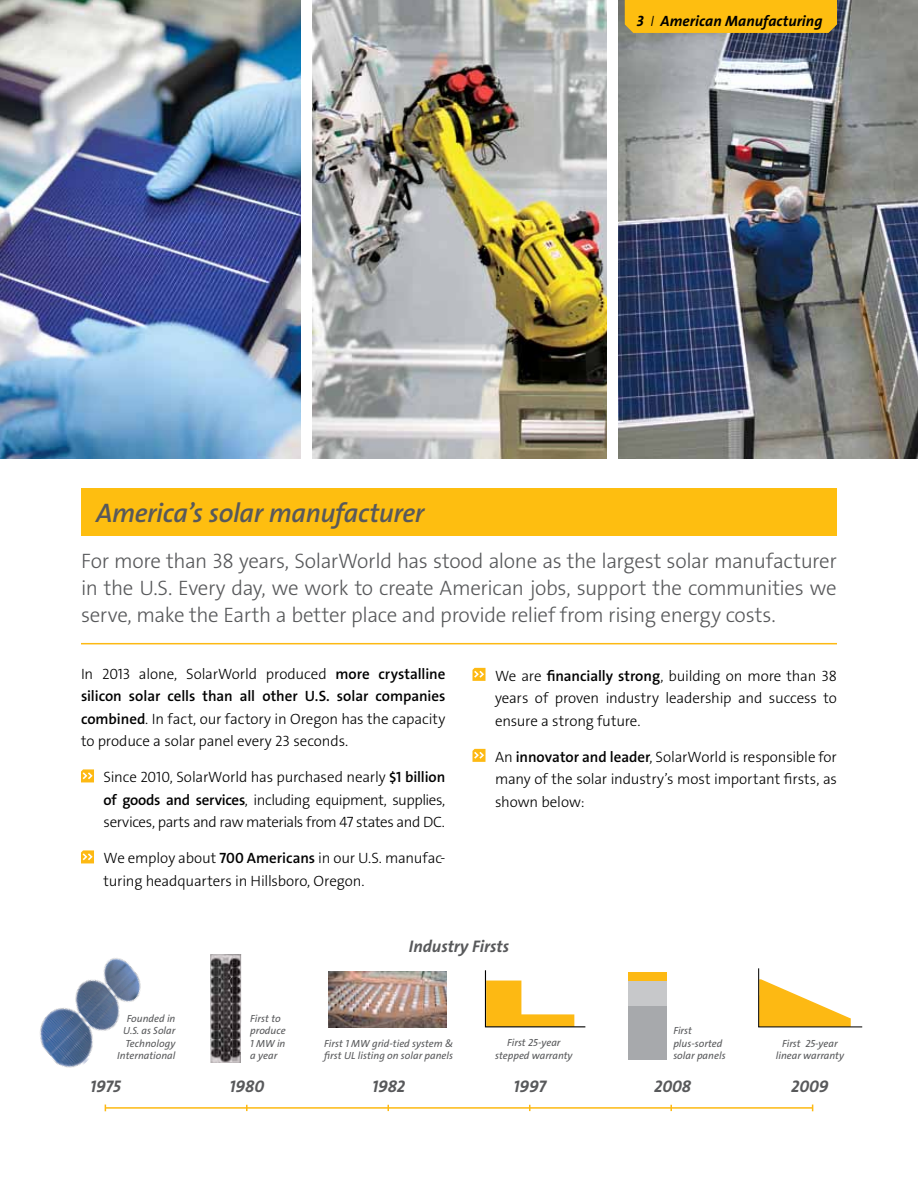
<style>
.page{position:relative;width:918px;height:1188px;background:#fff}
.page>*{position:absolute;margin:0;border:0;box-sizing:border-box;transform-origin:0 0}
.t1{font:27px "The Sans LP6 Se Bld IT";letter-spacing:-.015em;color:#58595b}
.t2{font:21px/27px "The Sans LP3 Lig";letter-spacing:-.02em;color:#58595b;text-align:justify}
.t3{font:16.95px "The Sans LP7 Bld IT";color:#58595b}
.t4{font:15px/22.5px "The Sans LP3 Lig";letter-spacing:-.01em;color:#000;text-align:justify}
.t5{font:15px "The Sans LP6 Se Bld";letter-spacing:-.005em;color:#000}
.t6{font:15px "The Sans LP7 Bld IT";letter-spacing:.005em;color:#000}
.t7{font:10.35px/12.5px "The Sans LP5 Plain IT";color:#58595b}
.s1{font-family:"The Sans LP3 Lig IT"}
.s2{font-family:"The Sans LP6 Se Bld"}
</style>
<div class="page">
<img style="left:312px;top:0;width:606px;height:459px">
<img style="left:0;top:0;width:301px;height:459px">
<div style="left:607px;top:0;width:10px;height:468px;background:#fff"></div>
<div style="left:625px;top:0;width:212px;height:33px;background:#febe10"></div>
<div style="left:81px;top:488px;width:756px;height:48px;background:#febe10"></div>
<hr style="left:81px;top:643px;width:756px;height:1px;background:#fdb913">
<svg style="left:81px;top:769px;width:13px;height:13px"></svg>
<svg style="left:81px;top:850px;width:13px;height:13px"></svg>
<svg style="left:472px;top:668px;width:14px;height:13px"></svg>
<svg style="left:472px;top:749px;width:14px;height:13px"></svg>
<img style="left:40px;top:958px;width:101px;height:110px">
<img style="left:210px;top:955px;width:31px;height:108px">
<img style="left:329px;top:971px;width:118px;height:56px">
<svg style="left:484px;top:970px;width:102px;height:58px"></svg>
<svg style="left:758px;top:968px;width:105px;height:60px"></svg>
<hr style="left:105px;top:1107px;width:708px;height:2px;background:#fdb913">
<div style="left:629px;top:972px;width:38px;height:83px;background:#fdb913"></div>
<div style="left:629px;top:982px;width:38px;height:77px;background:#c7c8ca"></div>
<div style="left:629px;top:1006px;width:38px;height:53px;background:#a7a9ac"></div>
<p class="t6" style="left:637px;top:11px;width:187px">3 <span class="s1">I</span> American Manufacturing</p>
<h1 class="t1" style="left:96px;top:496px;width:330px">America’s solar manufacturer</h1>
<p class="t2" style="left:81px;top:548px;width:757px">For more than 38 years, SolarWorld has stood alone as the largest solar manufacturer in the U.S. Every day, we work to create American jobs, support the communities we serve, make the Earth a better place and provide relief from rising energy costs.</p>
<p class="t4" style="left:81px;top:663px;width:366px">In 2013 alone, SolarWorld produced <span class="s2">more crystalline</span></p>
<p class="t5" style="left:81px;top:687px;width:366px">silicon solar cells than all other U.S. solar companies</p>
<p class="t4" style="left:81px;top:708px;width:366px"><span class="s2">combined</span>. In fact, our factory in Oregon has the capacity to produce a solar panel every 23 seconds.</p>
<p class="t4" style="left:104px;top:766px;width:343px">Since 2010, SolarWorld has purchased nearly <span class="s2">$1 billion of goods and services</span>, including equipment, supplies, services, parts and raw materials from 47 states and DC.</p>
<p class="t4" style="left:104px;top:847px;width:343px">We employ about <span class="s2">700 Americans</span> in our U.S. manufac&shy;turing headquarters in Hillsboro, Oregon.</p>
<p class="t4" style="left:495px;top:665px;width:344px">We are <span class="s2">financially strong</span>, building on more than 38 years of proven industry leadership and success to ensure a strong future.</p>
<p class="t4" style="left:495px;top:746px;width:344px">An <span class="s2">innovator and leader</span>, SolarWorld is responsible for many of the solar industry’s most important firsts, as shown below:</p>
<p class="t7" style="left:117px;top:1012px;width:60px;text-align:right">Founded in<br>U.S. as Solar<br>Technology<br>International</p>
<p class="t3" style="left:90px;top:1076px;width:32px">1975</p>
<p class="t7" style="left:250px;top:1012px;width:37px">First to produce<br>1 MW in a year</p>
<p class="t3" style="left:230px;top:1076px;width:36px">1980</p>
<p class="t3" style="left:409px;top:935px;width:102px">Industry Firsts</p>
<p class="t7" style="left:324px;top:1037px;width:130px">First 1 MW grid-tied system &amp; first UL listing on solar panels</p>
<p class="t3" style="left:372px;top:1076px;width:34px">1982</p>
<p class="t7" style="left:495px;top:1037px;width:79px;text-align:center">First 25-year stepped warranty</p>
<p class="t3" style="left:513px;top:1076px;width:34px">1997</p>
<p class="t7" style="left:673px;top:1025px;width:54px">First plus-sorted solar panels</p>
<p class="t7" style="left:776px;top:1037px;width:70px;text-align:center">First 25-year linear warranty</p>
<p class="t3" style="left:654px;top:1076px;width:38px">2008</p>
<p class="t3" style="left:791px;top:1076px;width:39px">2009</p>
</div>
